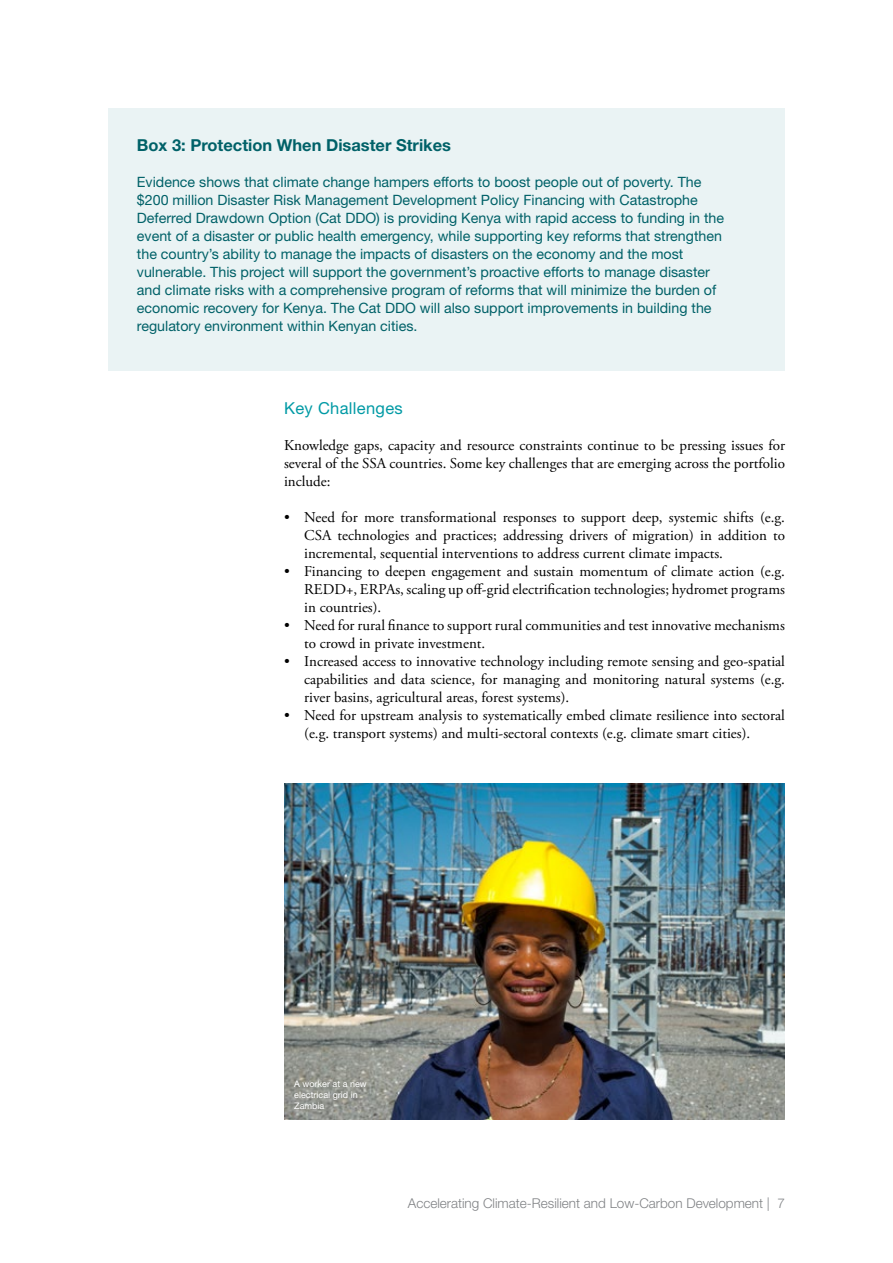
<style>
.page{position:relative;width:893px;height:1263px;background:#fff}
.page>*{position:absolute;margin:0;border:0;box-sizing:border-box;transform-origin:0 0}
.t1{font:700 16.5px "Helvetica Neue LT Std";color:#006168}
.t2{font:16.5px "Helvetica Neue LT Std";letter-spacing:.02em;color:#009aa5}
.t3{font:15px/18px "Adobe Garamond Pro";color:#000;text-align:justify}
.t4{font:14.25px/18px "Helvetica Neue LT Std";color:#006168}
.t5{font:300 13.5px "Helvetica Neue LT Std";color:#808285}
.t6{font:9px/10.8px "Helvetica Neue LT Std";color:#fff}
</style>
<div class="page">
<img style="left:284px;top:784px;width:501px;height:336px">
<div style="left:108px;top:108px;width:677px;height:262px;background:#eaf3f4"></div>
<p class="t1" style="left:137px;top:135px;width:316px">Box 3: Protection When Disaster Strikes</p>
<p class="t4" style="left:137px;top:172px;width:589px">Evidence shows that climate change hampers efforts to boost people out of poverty. The $200 million Disaster Risk Management Development Policy Financing with Catastrophe Deferred Drawdown Option (Cat DDO) is providing Kenya with rapid access to funding in the event of a disaster or public health emergency, while supporting key reforms that strengthen the country’s ability to manage the impacts of disasters on the economy and the most vulnerable. This project will support the government’s proactive efforts to manage disaster and climate risks with a comprehensive program of reforms that will minimize the burden of economic recovery for Kenya. The Cat DDO will also support improvements in building the regulatory environment within Kenyan cities.</p>
<p class="t2" style="left:284px;top:398px;width:120px">Key Challenges</p>
<p class="t3" style="left:284px;top:437px;width:502px">Knowledge gaps, capacity and resource constraints continue to be pressing issues for several of the SSA countries. Some key challenges that are emerging across the portfolio include:</p>
<p class="t3" style="left:304px;top:509px;width:482px;text-indent:-20px">• Need for more transformational responses to support deep, systemic shifts (e.g.<br>CSA technologies and practices; addressing drivers of migration) in addition to incremental, sequential interventions to address current climate impacts.</p>
<p class="t3" style="left:304px;top:563px;width:482px;text-indent:-20px">• Financing to deepen engagement and sustain momentum of climate action (e.g.<br>REDD+, ERPAs, scaling up off-grid electrification technologies; hydromet programs in countries).</p>
<p class="t3" style="left:304px;top:617px;width:482px;text-indent:-20px">• Need for rural finance to support rural communities and test innovative mechanisms to crowd in private investment.</p>
<p class="t3" style="left:304px;top:653px;width:482px;text-indent:-20px">• Increased access to innovative technology including remote sensing and geo-spatial capabilities and data science, for managing and monitoring natural systems (e.g. river basins, agricultural areas, forest systems).</p>
<p class="t3" style="left:304px;top:707px;width:482px;text-indent:-20px">• Need for upstream analysis to systematically embed climate resilience into sectoral (e.g. transport systems) and multi-sectoral contexts (e.g. climate smart cities).</p>
<p class="t6" style="left:294px;top:1078px;width:74px">A worker at a new electrical grid in<br>Zambia</p>
<p class="t5" style="left:408px;top:1195px;width:379px">Accelerating Climate-Resilient and Low-Carbon Development | 7</p>
</div>
